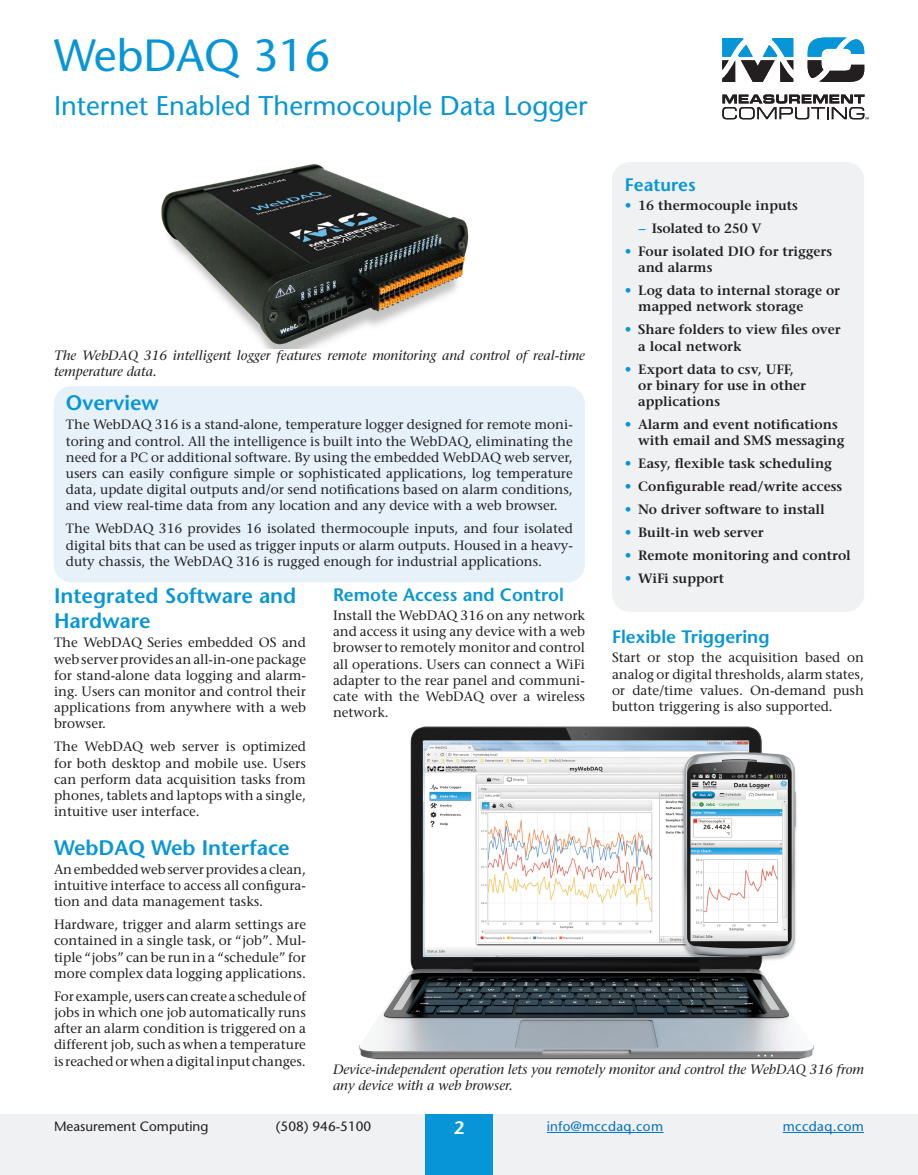
<style>
.page{position:relative;width:918px;height:1175px;background:#fff}
.page>*{position:absolute;margin:0;border:0;box-sizing:border-box;transform-origin:0 0}
.t1{font:45px "Stone Sans";color:#0696d7}
.t2{font:27px "Stone Sans";color:#0696d7}
.t3{font:600 21px/25.2px "Stone Sans";color:#0696d7}
.t4{font:600 18px "Stone Sans";color:#0696d7}
.t5{font:600 18px "Stone Sans";color:#fff}
.t6{font:13.5px/16.2px "Stone Serif";color:#231f20;text-align:justify}
.t7{font:600 13.5px/16.2px "Stone Serif";color:#231f20}
.t8{font:italic 13.5px/16.2px "Stone Serif";color:#231f20}
.t9{font:13.5px "Stone Sans";color:#231f20}
.t10{font:13.5px "Stone Sans";letter-spacing:.025em;color:#0070c0}
.s1{color:#0696d7}
</style>
<div class="page">
<div style="left:0;top:1114px;width:918px;height:60px;background:#f0f1f2"></div>
<div style="left:425px;top:1114px;width:68px;height:60px;background:#0696d7"></div>
<hr style="left:547px;top:1132px;width:116px;height:1px;background:#0070c0">
<hr style="left:783px;top:1132px;width:81px;height:1px;background:#0070c0">
<svg style="left:722px;top:94px;width:147px;height:25px"></svg>
<svg style="left:722px;top:38px;width:71px;height:44px"></svg>
<svg style="left:808px;top:38px;width:56px;height:44px"></svg>
<div style="left:612px;top:162px;width:252px;height:450px;background:#f0f1f2;border-radius:18px"></div>
<div style="left:54px;top:386px;width:531px;height:196px;background:#e6f1f9;border-radius:18px"></div>
<img style="left:161px;top:164px;width:308px;height:184px">
<img style="left:359px;top:726px;width:455px;height:334px">
<h1 class="t1" style="left:54px;top:29px;width:278px">WebDAQ 316</h1>
<h2 class="t2" style="left:54px;top:89px;width:535px">Internet Enabled Thermocouple Data Logger</h2>
<h3 class="t4" style="left:625px;top:174px;width:73px">Features</h3>
<p class="t7" style="left:638px;top:194px;width:161px;line-height:23px;text-indent:-14px"><span class="s1">•</span> 16 thermocouple inputs <span class="s1">−</span> Isolated to 250 V</p>
<p class="t7" style="left:638px;top:243px;width:195px;text-indent:-14px"><span class="s1">•</span> Four isolated DIO for triggers and alarms</p>
<p class="t7" style="left:638px;top:282px;width:203px;text-indent:-14px"><span class="s1">•</span> Log data to internal storage or mapped network storage</p>
<p class="t7" style="left:638px;top:321px;width:204px;text-indent:-14px"><span class="s1">•</span> Share folders to view files over a local network</p>
<p class="t7" style="left:638px;top:361px;width:169px;text-indent:-14px"><span class="s1">•</span> Export data to csv, UFF, or binary for use in other applications</p>
<p class="t7" style="left:638px;top:416px;width:208px;text-indent:-14px"><span class="s1">•</span> Alarm and event notifications with email and SMS messaging</p>
<p class="t7" style="left:625px;top:455px;width:209px"><span class="s1">•</span> Easy, flexible task scheduling</p>
<p class="t7" style="left:625px;top:478px;width:219px"><span class="s1">•</span> Configurable read/write access</p>
<p class="t7" style="left:625px;top:501px;width:202px"><span class="s1">•</span> No driver software to install</p>
<p class="t7" style="left:625px;top:524px;width:140px"><span class="s1">•</span> Built-in web server</p>
<p class="t7" style="left:625px;top:547px;width:228px"><span class="s1">•</span> Remote monitoring and control</p>
<p class="t7" style="left:625px;top:570px;width:101px"><span class="s1">•</span> WiFi support</p>
<p class="t8" style="left:54px;top:347px;width:533px">The WebDAQ 316 intelligent logger features remote monitoring and control of real-time temperature data.</p>
<h3 class="t3" style="left:66px;top:390px;width:94px">Overview</h3>
<p class="t6" style="left:66px;top:416px;width:508px">The WebDAQ 316 is a stand-alone, temperature logger designed for remote moni&shy;toring and control. All the intelligence is built into the WebDAQ, eliminating the need for a PC or additional software. By using the embedded WebDAQ web server, users can easily configure simple or sophisticated applications, log temperature data, update digital outputs and/or send notifications based on alarm conditions, and view real-time data from any location and any device with a web browser.</p>
<p class="t6" style="left:66px;top:520px;width:508px">The WebDAQ 316 provides 16 isolated thermocouple inputs, and four isolated digital bits that can be used as trigger inputs or alarm outputs. Housed in a heavy&shy;duty chassis, the WebDAQ 316 is rugged enough for industrial applications.</p>
<h3 class="t3" style="left:54px;top:583px;width:244px">Integrated Software and<br>Hardware</h3>
<p class="t6" style="left:54px;top:634px;width:254px">The WebDAQ Series embedded OS and web server provides an all-in-one package for stand-alone data logging and alarm&shy;ing. Users can monitor and control their applications from anywhere with a web browser.</p>
<p class="t6" style="left:54px;top:738px;width:254px">The WebDAQ web server is optimized for both desktop and mobile use. Users can perform data acquisition tasks from phones, tablets and laptops with a single, intuitive user interface.</p>
<h3 class="t3" style="left:54px;top:835px;width:237px">WebDAQ Web Interface</h3>
<p class="t6" style="left:54px;top:861px;width:254px">An embedded web server provides a clean, intuitive interface to access all configura&shy;tion and data management tasks.</p>
<p class="t6" style="left:54px;top:916px;width:254px">Hardware, trigger and alarm settings are contained in a single task, or “job”. Mul&shy;tiple “jobs” can be run in a “schedule” for more complex data logging applications.</p>
<p class="t6" style="left:54px;top:988px;width:254px">For example, users can create a schedule of jobs in which one job automatically runs after an alarm condition is triggered on a different job, such as when a temperature is reached or when a digital input changes.</p>
<h3 class="t4" style="left:333px;top:584px;width:233px">Remote Access and Control</h3>
<p class="t6" style="left:333px;top:607px;width:254px">Install the WebDAQ 316 on any network and access it using any device with a web browser to remotely monitor and control all operations. Users can connect a WiFi adapter to the rear panel and communi&shy;cate with the WebDAQ over a wireless network.</p>
<h3 class="t4" style="left:612px;top:626px;width:159px">Flexible Triggering</h3>
<p class="t6" style="left:612px;top:649px;width:254px">Start or stop the acquisition based on analog or digital thresholds, alarm states, or date/time values. On-demand push button triggering is also supported.</p>
<p class="t8" style="left:333px;top:1061px;width:532px">Device-independent operation lets you remotely monitor and control the WebDAQ 316 from any device with a web browser.</p>
<p class="t9" style="left:54px;top:1118px;width:156px">Measurement Computing</p>
<p class="t9" style="left:276px;top:1118px;width:97px">(508) 946-5100</p>
<h3 class="t5" style="left:454px;top:1117px;width:12px">2</h3>
<p class="t10" style="left:547px;top:1118px;width:118px">info@mccdaq.com</p>
<p class="t10" style="left:783px;top:1118px;width:83px">mccdaq.com</p>
</div>
